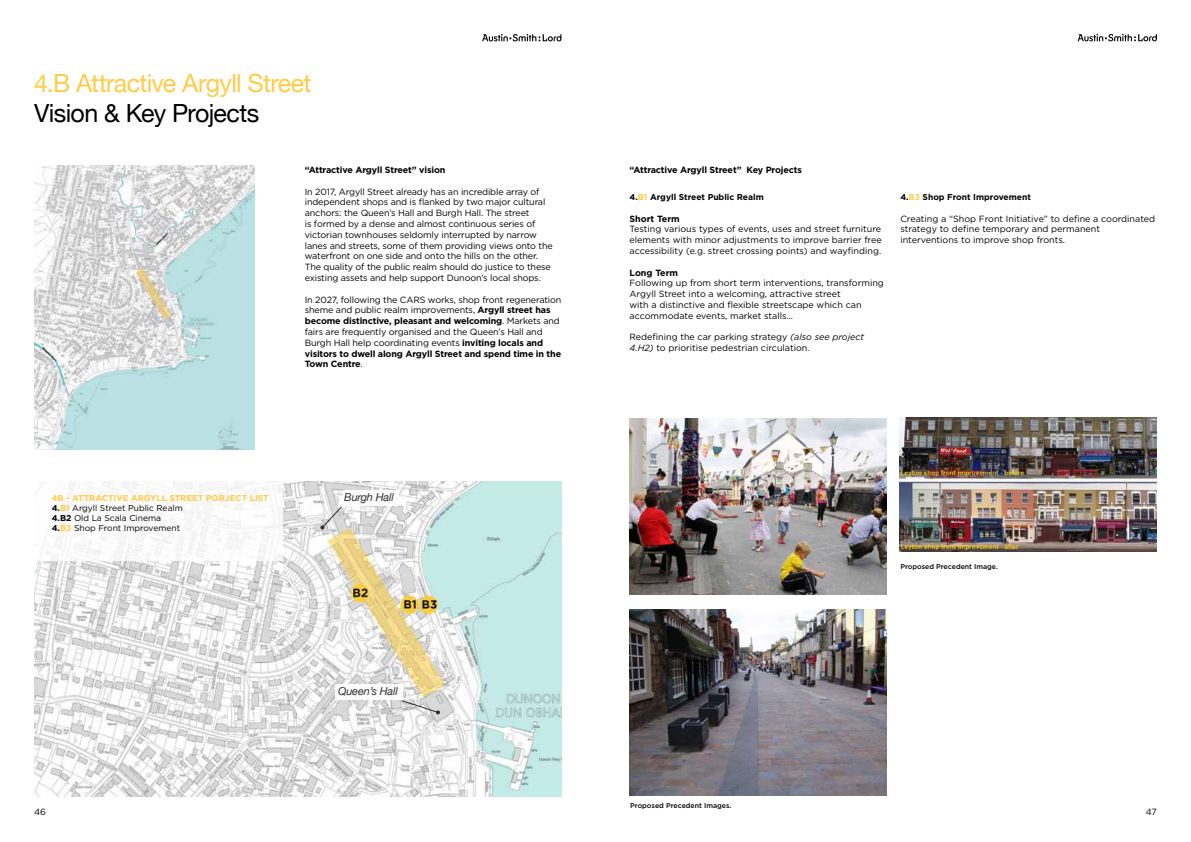
<style>
.page{position:relative;width:1191px;height:842px;background:#fff}
.page>*{position:absolute;margin:0;border:0;box-sizing:border-box;transform-origin:0 0}
.t1{font:25px "Helvetica Neue";letter-spacing:-.025em;color:#ffcc46}
.t2{font:25px "Helvetica Neue";letter-spacing:-.025em;color:#000}
.t3{font:italic 11px "Helvetica Neue";letter-spacing:-.015em;color:#000}
.t4{font:9px/10.8px "Gotham";letter-spacing:-.015em;color:#000}
.t5{font:700 9px "Gotham";letter-spacing:-.015em;color:#000}
.t6{font:8.5px/10.2px "Gotham";color:#000}
.t7{font:700 8.5px "Gotham";color:#000}
.t8{font:700 8.5px "Gotham";color:#ffcc46}
.t9{font:500 7px "Gotham";color:#000}
.s1{font-weight:700}
.s2{font-weight:700;color:#ffcc46}
.s3{color:#ffcc46}
.s4{font-style:italic}
</style>
<div class="page">
<img style="left:34px;top:481px;width:527px;height:316px">
<div style="left:335px;top:684px;width:68px;height:16px;background:#fff"></div>
<div style="left:343px;top:490px;width:56px;height:16px;background:#fff"></div>
<svg style="left:401px;top:699px;width:39px;height:15px"></svg>
<svg style="left:320px;top:505px;width:23px;height:24px"></svg>
<svg style="left:482px;top:34px;width:79px;height:7px"></svg>
<svg style="left:1077px;top:34px;width:80px;height:7px"></svg>
<img style="left:629px;top:419px;width:257px;height:175px">
<div style="left:28px;top:473px;width:255px;height:88px;background:#fff"></div>
<img style="left:34px;top:166px;width:220px;height:283px">
<img style="left:629px;top:609px;width:257px;height:187px">
<img style="left:900px;top:418px;width:257px;height:133px">
<h1 class="t1" style="left:34px;top:68px;width:279px">4.B Attractive Argyll Street</h1>
<h1 class="t2" style="left:34px;top:98px;width:227px">Vision &amp; Key Projects</h1>
<p class="t5" style="left:305px;top:164px;width:142px">“Attractive Argyll Street” vision</p>
<p class="t4" style="left:305px;top:186px;width:249px">In 2017, Argyll Street already has an incredible array of independent shops and is flanked by two major cultural anchors: the Queen’s Hall and Burgh Hall. The street<br>is formed by a dense and almost continuous series of victorian townhouses seldomly interrupted by narrow lanes and streets, some of them providing views onto the waterfront on one side and onto the hills on the other.<br>The quality of the public realm should do justice to these existing assets and help support Dunoon’s local shops.</p>
<p class="t4" style="left:305px;top:294px;width:258px">In 2027, following the CARS works, shop front regeneration sheme and public realm improvements, <span class="s1">Argyll street has become distinctive, pleasant and welcoming</span>. Markets and fairs are frequently organised and the Queen’s Hall and Burgh Hall help coordinating events <span class="s1">inviting locals and visitors to dwell along Argyll Street and spend time in the Town Centre</span>.</p>
<p class="t8" style="left:52px;top:492px;width:33px">4B - Attractive</p>
<p class="t8" style="left:131px;top:492px;width:13px">Argyll</p>
<p class="t8" style="left:169px;top:492px;width:12px">Street</p>
<p class="t8" style="left:206px;top:492px;width:64px">PORJECT LIST</p>
<p class="t6" style="left:52px;top:502px;width:133px"><span class="s1">4.</span><span class="s2">B1</span> Argyll Street Public Realm<br><span class="s1">4.B2</span> Old La Scala Cinema<br><span class="s1">4.</span><span class="s2">B3</span> Shop Front Improvement</p>
<p class="t3" style="left:344px;top:491px;width:51px">Burgh Hall</p>
<p class="t3" style="left:338px;top:685px;width:61px">Queen’s Hall</p>
<p class="t5" style="left:629px;top:164px;width:174px">“Attractive Argyll Street” Key Projects</p>
<p class="t7" style="left:629px;top:191px;width:136px">4.<span class="s3">B1</span> Argyll Street Public Realm</p>
<p class="t5" style="left:629px;top:212px;width:52px">Short Term</p>
<p class="t4" style="left:629px;top:224px;width:254px;text-align:justify">Testing various types of events, uses and street furniture elements with minor adjustments to improve barrier free accessibility (e.g. street crossing points) and wayfinding.</p>
<p class="t5" style="left:629px;top:266px;width:50px">Long Term</p>
<p class="t4" style="left:629px;top:278px;width:256px">Following up from short term interventions, transforming Argyll Street into a welcoming, attractive street<br>with a distinctive and flexible streetscape which can accommodate events, market stalls…</p>
<p class="t4" style="left:629px;top:332px;width:236px">Redefining the car parking strategy <span class="s4">(also see project<br>4.H2)</span> to prioritise pedestrian circulation.</p>
<p class="t7" style="left:900px;top:191px;width:132px">4.<span class="s3">B3</span> Shop Front Improvement</p>
<p class="t4" style="left:900px;top:213px;width:256px">Creating a “Shop Front Initiative” to define a coordinated strategy to define temporary and permanent interventions to improve shop fronts.</p>
<p class="t9" style="left:900px;top:562px;width:99px">Proposed Precedent Image.</p>
<p class="t9" style="left:630px;top:801px;width:103px">Proposed Precedent Images.</p>
<p class="t4" style="left:34px;top:806px;width:13px">46</p>
<p class="t4" style="left:1145px;top:806px;width:13px">47</p>
</div>
